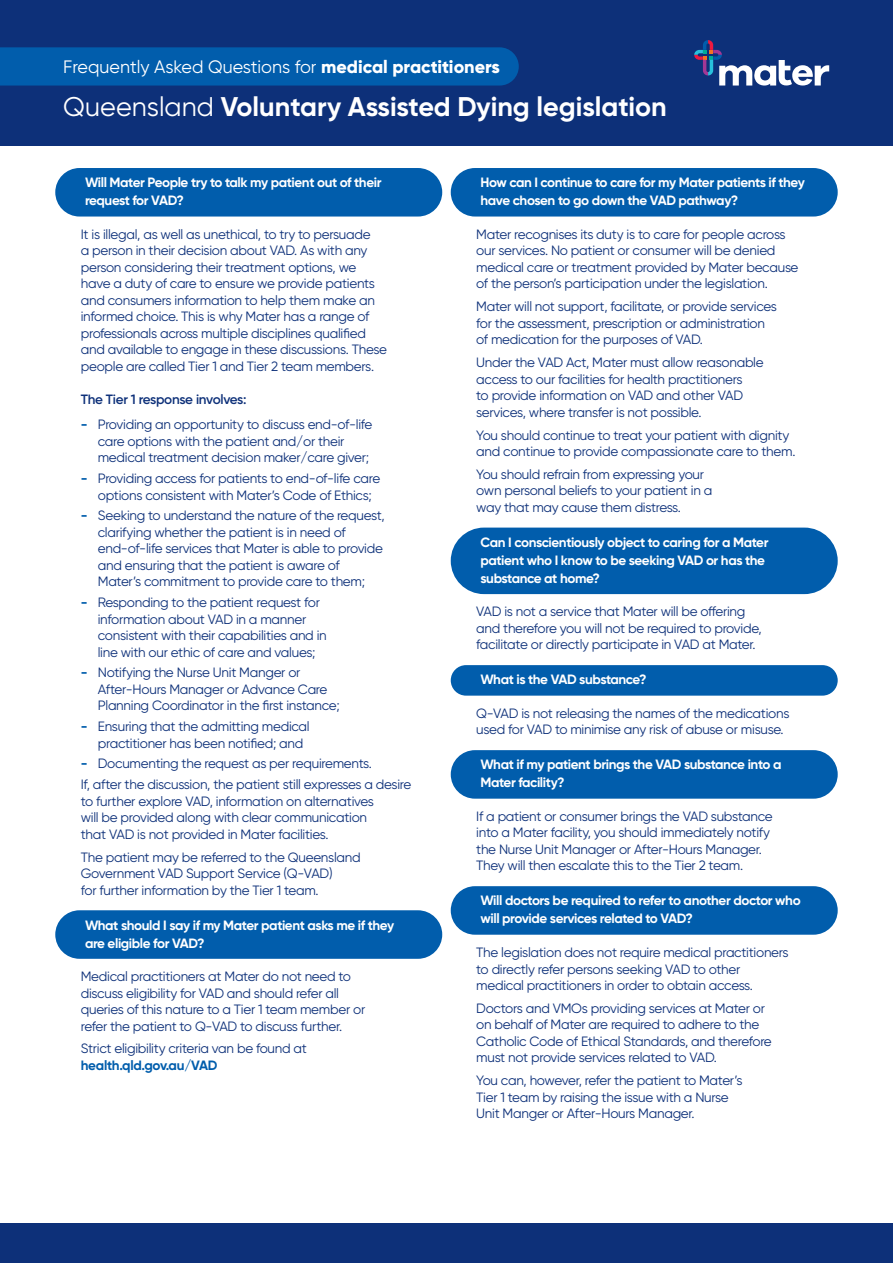
<style>
.page{position:relative;width:893px;height:1263px;background:#fff}
.page>*{position:absolute;margin:0;border:0;box-sizing:border-box;transform-origin:0 0}
.t1{font:700 27px "Gilroy";color:#fff}
.t2{font:18px "Gilroy";color:#fff}
.Indent_Answers{font:13.5px/16.5px "Gilroy";letter-spacing:-.02em;color:#0d3079}
.Questions{font:700 13.5px/18px "Gilroy";letter-spacing:-.03em;color:#fff}
.Indent_Answers-2{font:600 13.5px "Gilroy";letter-spacing:-.02em;color:#0d3079}
.s1{font-weight:800}
.s2{font-weight:400}
.s3{font-weight:700;color:#015dac}
</style>
<div class="page">
<div style="left:0;top:0;width:893px;height:146px;background:#0d3079"></div>
<div style="left:0;top:47px;width:519px;height:39px;background:#015dac"></div>
<svg style="left:694px;top:40px;width:135px;height:46px"></svg>
<div style="left:55px;top:168px;width:387px;height:49px;background:#015dac;border-radius:24px"></div>
<div style="left:55px;top:910px;width:387px;height:49px;background:#015dac;border-radius:24px"></div>
<div style="left:451px;top:168px;width:387px;height:49px;background:#015dac;border-radius:24px"></div>
<div style="left:451px;top:528px;width:387px;height:66px;background:#015dac;border-radius:33px"></div>
<div style="left:451px;top:665px;width:387px;height:31px;background:#015dac;border-radius:15px"></div>
<div style="left:451px;top:750px;width:387px;height:49px;background:#015dac;border-radius:24px"></div>
<div style="left:451px;top:886px;width:387px;height:49px;background:#015dac;border-radius:24px"></div>
<div style="left:0;top:1223px;width:893px;height:40px;background:#0d3079"></div>
<h2 class="t2" style="left:63px;top:56px;width:438px">Frequently Asked Questions for <span class="s1">medical practitioners</span></h2>
<h1 class="t1" style="left:63px;top:90px;width:605px"><span class="s2">Queensland</span> Voluntary Assisted Dying legislation</h1>
<p class="Questions" style="left:85px;top:173px;width:298px">Will Mater People try to talk my patient out of their request for VAD?</p>
<p class="Indent_Answers" style="left:81px;top:226px;width:308px">It is illegal, as well as unethical, to try to persuade<br>a person in their decision about VAD. As with any person considering their treatment options, we have a duty of care to ensure we provide patients and consumers information to help them make an informed choice. This is why Mater has a range of professionals across multiple disciplines qualified and available to engage in these discussions. These people are called Tier 1 and Tier 2 team members.</p>
<p class="Indent_Answers-2" style="left:81px;top:391px;width:167px">The Tier 1 response involves:</p>
<p class="Indent_Answers" style="left:98px;top:416px;width:276px;text-indent:-17px"><span class="s3">-</span> Providing an opportunity to discuss end-of-life care options with the patient and/or their medical treatment decision maker/care giver;</p>
<p class="Indent_Answers" style="left:98px;top:470px;width:284px;text-indent:-17px"><span class="s3">-</span> Providing access for patients to end-of-life care options consistent with Mater’s Code of Ethics;</p>
<p class="Indent_Answers" style="left:98px;top:507px;width:288px;text-indent:-17px"><span class="s3">-</span> Seeking to understand the nature of the request, clarifying whether the patient is in need of end-of-life services that Mater is able to provide and ensuring that the patient is aware of Mater’s commitment to provide care to them;</p>
<p class="Indent_Answers" style="left:98px;top:594px;width:230px;text-indent:-17px"><span class="s3">-</span> Responding to the patient request for information about VAD in a manner consistent with their capabilities and in line with our ethic of care and values;</p>
<p class="Indent_Answers" style="left:98px;top:664px;width:244px;text-indent:-17px"><span class="s3">-</span> Notifying the Nurse Unit Manger or<br>After-Hours Manager or Advance Care<br>Planning Coordinator in the first instance;</p>
<p class="Indent_Answers" style="left:98px;top:718px;width:213px;text-indent:-17px"><span class="s3">-</span> Ensuring that the admitting medical practitioner has been notified; and</p>
<p class="Indent_Answers" style="left:81px;top:755px;width:293px"><span class="s3">-</span> Documenting the request as per requirements.</p>
<p class="Indent_Answers" style="left:81px;top:776px;width:332px">If, after the discussion, the patient still expresses a desire to further explore VAD, information on alternatives<br>will be provided along with clear communication<br>that VAD is not provided in Mater facilities.</p>
<p class="Indent_Answers" style="left:81px;top:848px;width:281px">The patient may be referred to the Queensland<br>Government VAD Support Service (Q-VAD)<br>for further information by the Tier 1 team.</p>
<p class="Questions" style="left:85px;top:916px;width:311px">What should I say if my Mater patient asks me if they are eligible for VAD?</p>
<p class="Indent_Answers" style="left:81px;top:968px;width:286px">Medical practitioners at Mater do not need to discuss eligibility for VAD and should refer all queries of this nature to a Tier 1 team member or refer the patient to Q-VAD to discuss further.</p>
<p class="Indent_Answers" style="left:81px;top:1040px;width:228px">Strict eligibility criteria van be found at <span class="s3">health.qld.gov.au/VAD</span></p>
<p class="Questions" style="left:480px;top:173px;width:326px">How can I continue to care for my Mater patients if they have chosen to go down the VAD pathway?</p>
<p class="Indent_Answers" style="left:476px;top:226px;width:324px">Mater recognises its duty is to care for people across our services. No patient or consumer will be denied medical care or treatment provided by Mater because of the person’s participation under the legislation.</p>
<p class="Indent_Answers" style="left:476px;top:298px;width:302px">Mater will not support, facilitate, or provide services for the assessment, prescription or administration of medication for the purposes of VAD.</p>
<p class="Indent_Answers" style="left:476px;top:354px;width:289px">Under the VAD Act, Mater must allow reasonable access to our facilities for health practitioners<br>to provide information on VAD and other VAD services, where transfer is not possible.</p>
<p class="Indent_Answers" style="left:476px;top:426px;width:321px">You should continue to treat your patient with dignity and continue to provide compassionate care to them.</p>
<p class="Indent_Answers" style="left:476px;top:466px;width:238px">You should refrain from expressing your own personal beliefs to your patient in a way that may cause them distress.</p>
<p class="Questions" style="left:480px;top:533px;width:289px">Can I conscientiously object to caring for a Mater patient who I know to be seeking VAD or has the substance at home?</p>
<p class="Indent_Answers" style="left:476px;top:603px;width:287px">VAD is not a service that Mater will be offering and therefore you will not be required to provide, facilitate or directly participate in VAD at Mater.</p>
<p class="Questions" style="left:480px;top:671px;width:168px">What is the VAD substance?</p>
<p class="Indent_Answers" style="left:476px;top:705px;width:315px">Q-VAD is not releasing the names of the medications used for VAD to minimise any risk of abuse or misuse.</p>
<p class="Questions" style="left:480px;top:756px;width:302px">What if my patient brings the VAD substance into a<br>Mater facility?</p>
<p class="Indent_Answers" style="left:476px;top:808px;width:298px">If a patient or consumer brings the VAD substance into a Mater facility, you should immediately notify the Nurse Unit Manager or After-Hours Manager.<br>They will then escalate this to the Tier 2 team.</p>
<p class="Questions" style="left:480px;top:892px;width:322px">Will doctors be required to refer to another doctor who will provide services related to VAD?</p>
<p class="Indent_Answers" style="left:476px;top:944px;width:314px">The legislation does not require medical practitioners to directly refer persons seeking VAD to other medical practitioners in order to obtain access.</p>
<p class="Indent_Answers" style="left:476px;top:1000px;width:297px">Doctors and VMOs providing services at Mater or on behalf of Mater are required to adhere to the Catholic Code of Ethical Standards, and therefore must not provide services related to VAD.</p>
<p class="Indent_Answers" style="left:476px;top:1072px;width:268px">You can, however, refer the patient to Mater’s<br>Tier 1 team by raising the issue with a Nurse<br>Unit Manger or After-Hours Manager.</p>
</div>
